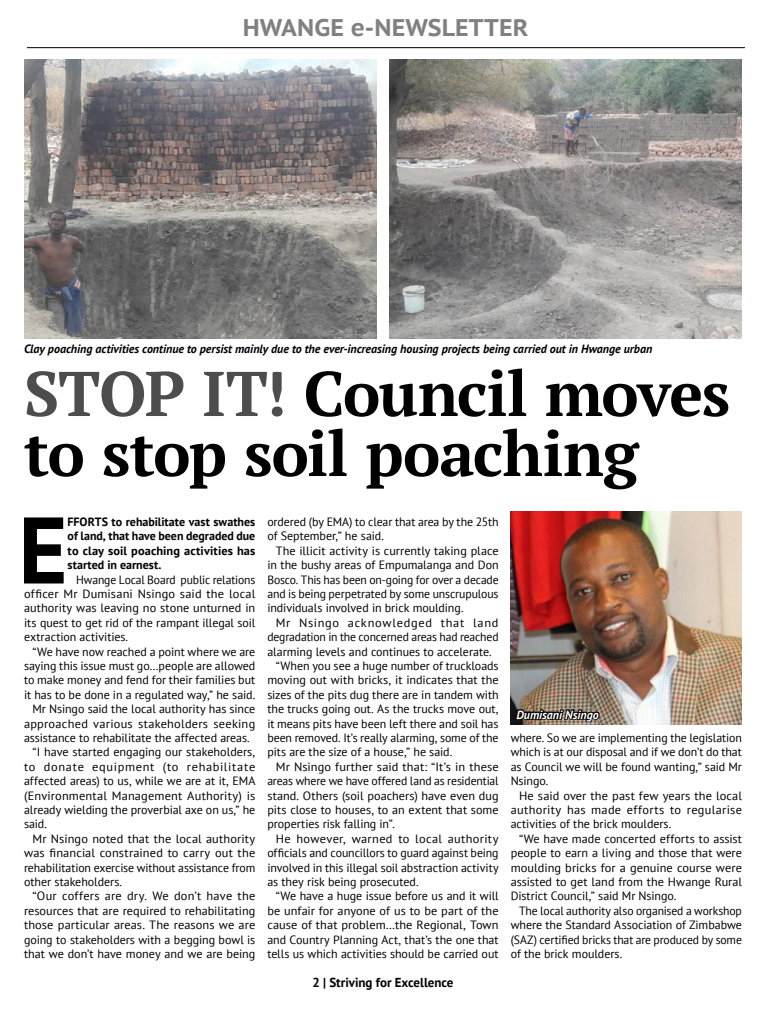
<style>
.page{position:relative;width:766px;height:1021px;background:#fff}
.page>*{position:absolute;margin:0;border:0;box-sizing:border-box;transform-origin:0 0}
.t1{font:700 94.3px "PT Sans";color:#000}
.t2{font:700 63px/60px "PT Serif";letter-spacing:-.02em;color:#000}
.t3{font:700 24px "PT Sans Caption";letter-spacing:.005em;color:#808080}
.t4{font:700 13px "PT Sans";color:#000}
.t5{font:12px/14.4px "PT Sans";letter-spacing:-.005em;color:#000;text-align:justify}
.t6{font:italic 700 12px "PT Sans";color:#000}
.t7{font:700 12px/14.4px "PT Sans";letter-spacing:.005em;color:#000;text-align:justify}
.t8{font:12px "PT Sans";letter-spacing:.015em;color:#000}
.t9{font:12px "PT Sans";letter-spacing:.02em;color:#000}
.t10{font:12px "PT Sans";letter-spacing:.055em;color:#000}
.t11{font:12px "PT Sans";letter-spacing:.025em;color:#000}
.t12{font:12px "PT Sans";letter-spacing:.06em;color:#000}
.t13{font:italic 700 12px "PT Sans";color:#fff}
.s1{color:#4d4d4d}
</style>
<div class="page">
<hr style="left:27px;top:47px;width:717px;height:1px;background:#000">
<img style="left:24px;top:59px;width:353px;height:279px">
<img style="left:389px;top:59px;width:352px;height:279px">
<img style="left:510px;top:511px;width:231px;height:213px">
<img style="left:514px;top:644px;width:87px;height:81px">
<h3 class="t3" style="left:243px;top:12px;width:287px">HWANGE e-NEWSLETTER</h3>
<p class="t6" style="left:24px;top:341px;width:629px">Clay poaching activities continue to persist mainly due to the ever-increasing housing projects being carried out in Hwange urban</p>
<h2 class="t2" style="left:24px;top:362px;width:707px"><span class="s1">STOP IT!</span> Council moves to stop soil poaching</h2>
<h1 class="t1" style="left:18px;top:488px;width:51px">E</h1>
<p class="t7" style="left:68px;top:514px;width:189px">FFORTS to rehabilitate vast swathes of land, that have been degraded due to clay soil poaching activities has started in earnest.</p>
<p class="t5" style="left:267px;top:514px;width:233px">ordered (by EMA) to clear that area by the 25th of September,” he said.</p>
<p class="t5" style="left:267px;top:543px;width:233px;text-indent:9px">The illicit activity is currently taking place in the bushy areas of Empumalanga and Don Bosco. This has been on-going for over a decade and is being perpetrated by some unscrupulous individuals involved in brick moulding.</p>
<p class="t12" style="left:276px;top:614px;width:224px">Mr Nsingo acknowledged that land</p>
<p class="t5" style="left:267px;top:629px;width:233px">degradation in the concerned areas had reached</p>
<p class="t5" style="left:267px;top:644px;width:226px">alarming levels and continues to accelerate.</p>
<p class="t5" style="left:276px;top:658px;width:224px">“When you see a huge number of truckloads</p>
<p class="t5" style="left:267px;top:672px;width:233px">moving out with bricks, it indicates that the</p>
<p class="t5" style="left:267px;top:687px;width:233px">sizes of the pits dug there are in tandem with</p>
<p class="t5" style="left:267px;top:701px;width:233px">the trucks going out. As the trucks move out,</p>
<p class="t5" style="left:267px;top:716px;width:233px">it means pits have been left there and soil has</p>
<p class="t5" style="left:267px;top:730px;width:233px">been removed. It’s really alarming, some of the</p>
<p class="t5" style="left:267px;top:744px;width:186px">pits are the size of a house,” he said.</p>
<p class="t5" style="left:276px;top:759px;width:224px">Mr Nsingo further said that: “It’s in these</p>
<p class="t5" style="left:267px;top:773px;width:233px">areas where we have offered land as residential</p>
<p class="t5" style="left:267px;top:788px;width:233px">stand. Others (soil poachers) have even dug</p>
<p class="t5" style="left:267px;top:802px;width:233px">pits close to houses, to an extent that some</p>
<p class="t5" style="left:267px;top:816px;width:129px">properties risk falling in”.</p>
<p class="t11" style="left:276px;top:830px;width:224px">He however, warned to local authority</p>
<p class="t5" style="left:267px;top:845px;width:233px">officials and councillors to guard against being</p>
<p class="t5" style="left:267px;top:860px;width:233px">involved in this illegal soil abstraction activity</p>
<p class="t5" style="left:267px;top:874px;width:153px">as they risk being prosecuted.</p>
<p class="t5" style="left:276px;top:888px;width:224px">“We have a huge issue before us and it will</p>
<p class="t5" style="left:267px;top:903px;width:233px">be unfair for anyone of us to be part of the</p>
<p class="t5" style="left:267px;top:917px;width:233px">cause of that problem…the Regional, Town</p>
<p class="t5" style="left:267px;top:932px;width:233px">and Country Planning Act, that’s the one that</p>
<p class="t5" style="left:267px;top:946px;width:233px">tells us which activities should be carried out</p>
<p class="t5" style="left:24px;top:572px;width:233px;text-indent:52px">Hwange Local Board public relations officer Mr Dumisani Nsingo said the local authority was leaving no stone unturned in its quest to get rid of the rampant illegal soil extraction activities.</p>
<p class="t5" style="left:33px;top:644px;width:224px">“We have now reached a point where we are</p>
<p class="t5" style="left:24px;top:658px;width:233px">saying this issue must go…people are allowed</p>
<p class="t5" style="left:24px;top:672px;width:233px">to make money and fend for their families but</p>
<p class="t5" style="left:24px;top:687px;width:233px">it has to be done in a regulated way,” he said.</p>
<p class="t5" style="left:33px;top:701px;width:224px">Mr Nsingo said the local authority has since</p>
<p class="t9" style="left:24px;top:715px;width:233px">approached various stakeholders seeking</p>
<p class="t5" style="left:24px;top:730px;width:227px">assistance to rehabilitate the affected areas.</p>
<p class="t5" style="left:33px;top:744px;width:224px">“I have started engaging our stakeholders,</p>
<p class="t10" style="left:24px;top:758px;width:233px">to donate equipment (to rehabilitate</p>
<p class="t5" style="left:24px;top:773px;width:233px">affected areas) to us, while we are at it, EMA</p>
<p class="t8" style="left:24px;top:787px;width:233px">(Environmental Management Authority) is</p>
<p class="t5" style="left:24px;top:802px;width:233px">already wielding the proverbial axe on us,” he</p>
<p class="t5" style="left:24px;top:816px;width:25px">said.</p>
<p class="t5" style="left:33px;top:831px;width:224px">Mr Nsingo noted that the local authority</p>
<p class="t8" style="left:24px;top:845px;width:233px">was financial constrained to carry out the</p>
<p class="t5" style="left:24px;top:860px;width:233px">rehabilitation exercise without assistance from</p>
<p class="t5" style="left:24px;top:874px;width:100px">other stakeholders.</p>
<p class="t8" style="left:33px;top:888px;width:224px">“Our coffers are dry. We don’t have the</p>
<p class="t5" style="left:24px;top:903px;width:233px">resources that are required to rehabilitating</p>
<p class="t5" style="left:24px;top:917px;width:233px">those particular areas. The reasons we are</p>
<p class="t5" style="left:24px;top:932px;width:233px">going to stakeholders with a begging bowl is</p>
<p class="t5" style="left:24px;top:946px;width:233px">that we don’t have money and we are being</p>
<p class="t13" style="left:516px;top:706px;width:84px">Dumisani Nsingo</p>
<p class="t5" style="left:510px;top:730px;width:233px">where. So we are implementing the legislation which is at our disposal and if we don’t do that as Council we will be found wanting,” said Mr Nsingo.</p>
<p class="t5" style="left:510px;top:788px;width:233px;text-indent:9px">He said over the past few years the local authority has made efforts to regularise activities of the brick moulders.</p>
<p class="t5" style="left:510px;top:831px;width:233px;text-indent:9px">“We have made concerted efforts to assist people to earn a living and those that were moulding bricks for a genuine course were assisted to get land from the Hwange Rural District Council,” said Mr Nsingo.</p>
<p class="t5" style="left:510px;top:903px;width:233px;text-indent:9px">The local authority also organised a workshop where the Standard Association of Zimbabwe (SAZ) certified bricks that are produced by some of the brick moulders.</p>
<p class="t4" style="left:312px;top:973px;width:143px">2 | Striving for Excellence</p>
</div>
